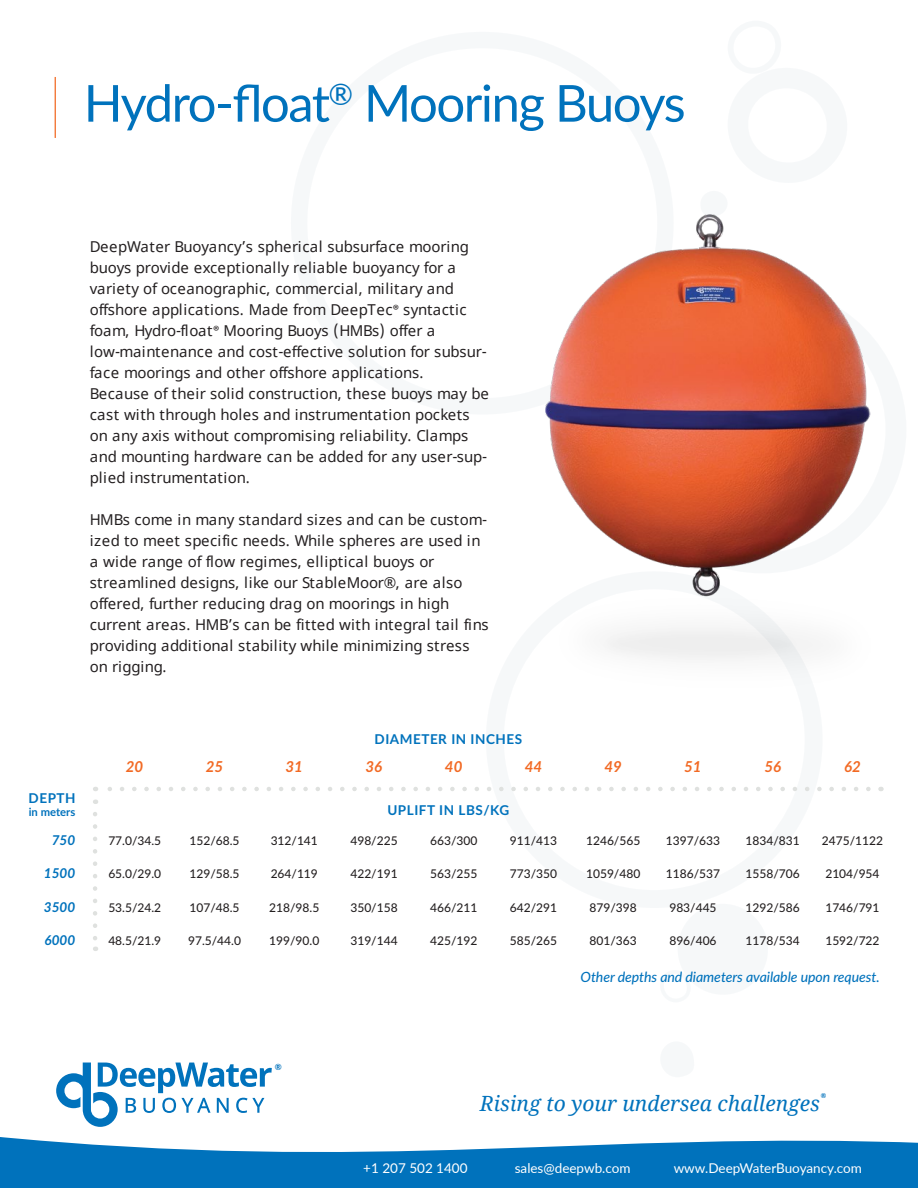
<style>
.page{position:relative;width:918px;height:1188px;background:#fff}
.page>*{position:absolute;margin:0;border:0;box-sizing:border-box;transform-origin:0 0}
.t1{font:51px "Lato";letter-spacing:-.035em;color:#0072bc}
.t2{font:italic 21px "Noto Serif";color:#0072bc}
.t3{font:15px/21px "Noto Sans";color:#231f20}
.t4{font:italic 700 15px "Lato";color:#f26a24}
.t5{font:italic 500 14.1px "Lato";letter-spacing:-.005em;color:#0072bc}
.t6{font:13.5px "Lato";color:#fff}
.t7{font:700 13.5px "Lato";letter-spacing:.04em;color:#0072bc}
.t8{font:italic 700 13.5px "Lato";color:#0072bc}
.t9{font:500 12px "Lato";color:#231f20}
.t10{font:700 11.25px "Lato";color:#0072bc}
.t11{font:700 8.55px "Lato";color:#0072bc}
.t12{font:700 6.75px "Lato";color:#0072bc}
.s1{font-family:"Myriad Pro"}
</style>
<div class="page">
<svg style="left:0;top:1137px;width:918px;height:51px;fill:#0072bc"></svg>
<div style="left:700px;top:191px;width:28px;height:25px;background:#f6f8f9;border-radius:50%"></div>
<hr style="left:55px;top:77px;width:1px;height:61px;background:#f26a24">
<svg style="left:93px;top:814px;width:4px;height:137px"></svg>
<svg style="left:95px;top:787px;width:773px;height:4px"></svg>
<svg style="left:56px;top:1063px;width:216px;height:64px"></svg>
<img style="left:546px;top:215px;width:324px;height:463px">
<h1 class="t1" style="left:84px;top:67px;width:603px">Hydro-float<sup>®</sup> Mooring Buoys</h1>
<p class="t3" style="left:90px;top:237px;width:400px">DeepWater Buoyancy’s spherical subsurface mooring buoys provide exceptionally reliable buoyancy for a variety of oceanographic, commercial, military and offshore applications. Made from DeepTec<span class="s1">®</span> syntactic foam, Hydro-float<span class="s1">®</span> Mooring Buoys (HMBs) offer a low-maintenance and cost-effective solution for subsur&shy;face moorings and other offshore applications.<br>Because of their solid construction, these buoys may be cast with through holes and instrumentation pockets on any axis without compromising reliability. Clamps and mounting hardware can be added for any user-sup&shy;plied instrumentation.</p>
<p class="t3" style="left:90px;top:510px;width:400px">HMBs come in many standard sizes and can be custom&shy;ized to meet specific needs. While spheres are used in a wide range of flow regimes, elliptical buoys or streamlined designs, like our StableMoor®, are also offered, further reducing drag on moorings in high current areas. HMB’s can be fitted with integral tail fins providing additional stability while minimizing stress on rigging.</p>
<p class="t7" style="left:29px;top:788px;width:49px">DEPTH</p>
<p class="t10" style="left:29px;top:804px;width:48px">in meters</p>
<p class="t8" style="left:52px;top:830px;width:25px">750</p>
<p class="t8" style="left:44px;top:863px;width:33px">1500</p>
<p class="t8" style="left:44px;top:897px;width:33px">3500</p>
<p class="t8" style="left:45px;top:930px;width:32px">6000</p>
<p class="t7" style="left:375px;top:729px;width:149px">DIAMETER IN INCHES</p>
<p class="t4" style="left:126px;top:756px;width:19px">20</p>
<p class="t4" style="left:206px;top:756px;width:19px">25</p>
<p class="t4" style="left:285px;top:756px;width:19px">31</p>
<p class="t4" style="left:366px;top:756px;width:18px">36</p>
<p class="t4" style="left:445px;top:756px;width:19px">40</p>
<p class="t4" style="left:525px;top:756px;width:19px">44</p>
<p class="t9" style="left:108px;top:832px;width:54px">77.0/34.5</p>
<p class="t9" style="left:108px;top:865px;width:54px">65.0/29.0</p>
<p class="t9" style="left:108px;top:899px;width:54px">53.5/24.2</p>
<p class="t9" style="left:108px;top:932px;width:54px">48.5/21.9</p>
<p class="t9" style="left:190px;top:832px;width:52px">152/68.5</p>
<p class="t9" style="left:190px;top:865px;width:52px">129/58.5</p>
<p class="t9" style="left:190px;top:899px;width:52px">107/48.5</p>
<p class="t9" style="left:188px;top:932px;width:54px">97.5/44.0</p>
<p class="t9" style="left:271px;top:832px;width:49px">312/141</p>
<p class="t9" style="left:271px;top:865px;width:49px">264/119</p>
<p class="t9" style="left:269px;top:899px;width:52px">218/98.5</p>
<p class="t9" style="left:269px;top:932px;width:52px">199/90.0</p>
<p class="t7" style="left:387px;top:800px;width:123px">UPLIFT IN LBS/KG</p>
<p class="t9" style="left:350px;top:832px;width:49px">498/225</p>
<p class="t9" style="left:350px;top:865px;width:49px">422/191</p>
<p class="t9" style="left:350px;top:899px;width:49px">350/158</p>
<p class="t9" style="left:350px;top:932px;width:49px">319/144</p>
<p class="t9" style="left:430px;top:832px;width:49px">663/300</p>
<p class="t9" style="left:430px;top:865px;width:49px">563/255</p>
<p class="t9" style="left:430px;top:899px;width:49px">466/211</p>
<p class="t9" style="left:430px;top:932px;width:49px">425/192</p>
<p class="t9" style="left:510px;top:832px;width:49px">911/413</p>
<p class="t9" style="left:510px;top:865px;width:49px">773/350</p>
<p class="t9" style="left:510px;top:899px;width:49px">642/291</p>
<p class="t9" style="left:510px;top:932px;width:49px">585/265</p>
<p class="t4" style="left:604px;top:756px;width:19px">49</p>
<p class="t4" style="left:684px;top:756px;width:19px">51</p>
<p class="t4" style="left:764px;top:756px;width:18px">56</p>
<p class="t4" style="left:844px;top:756px;width:18px">62</p>
<p class="t9" style="left:586px;top:832px;width:56px">1246/565</p>
<p class="t9" style="left:586px;top:865px;width:56px">1059/480</p>
<p class="t9" style="left:590px;top:899px;width:49px">879/398</p>
<p class="t9" style="left:590px;top:932px;width:49px">801/363</p>
<p class="t9" style="left:666px;top:832px;width:56px">1397/633</p>
<p class="t9" style="left:666px;top:865px;width:56px">1186/537</p>
<p class="t9" style="left:669px;top:899px;width:49px">983/445</p>
<p class="t9" style="left:669px;top:932px;width:49px">896/406</p>
<p class="t9" style="left:746px;top:832px;width:56px">1834/831</p>
<p class="t9" style="left:746px;top:865px;width:56px">1558/706</p>
<p class="t9" style="left:746px;top:899px;width:56px">1292/586</p>
<p class="t9" style="left:746px;top:932px;width:56px">1178/534</p>
<p class="t9" style="left:822px;top:832px;width:63px">2475/1122</p>
<p class="t9" style="left:825px;top:865px;width:56px">2104/954</p>
<p class="t9" style="left:825px;top:899px;width:56px">1746/791</p>
<p class="t9" style="left:825px;top:932px;width:56px">1592/722</p>
<p class="t5" style="left:581px;top:967px;width:301px">Other depths and diameters available upon request.</p>
<p class="t11" style="left:275px;top:1061px;width:8px">®</p>
<p class="t12" style="left:821px;top:1091px;width:7px">®</p>
<h2 class="t2" style="left:480px;top:1089px;width:342px">Rising to your undersea challenges</h2>
<p class="t6" style="left:363px;top:1158px;width:106px">+1 207 502 1400</p>
<p class="t6" style="left:515px;top:1158px;width:117px">sales@deepwb.com</p>
<p class="t6" style="left:674px;top:1158px;width:190px">www.DeepWaterBuoyancy.com</p>
</div>
